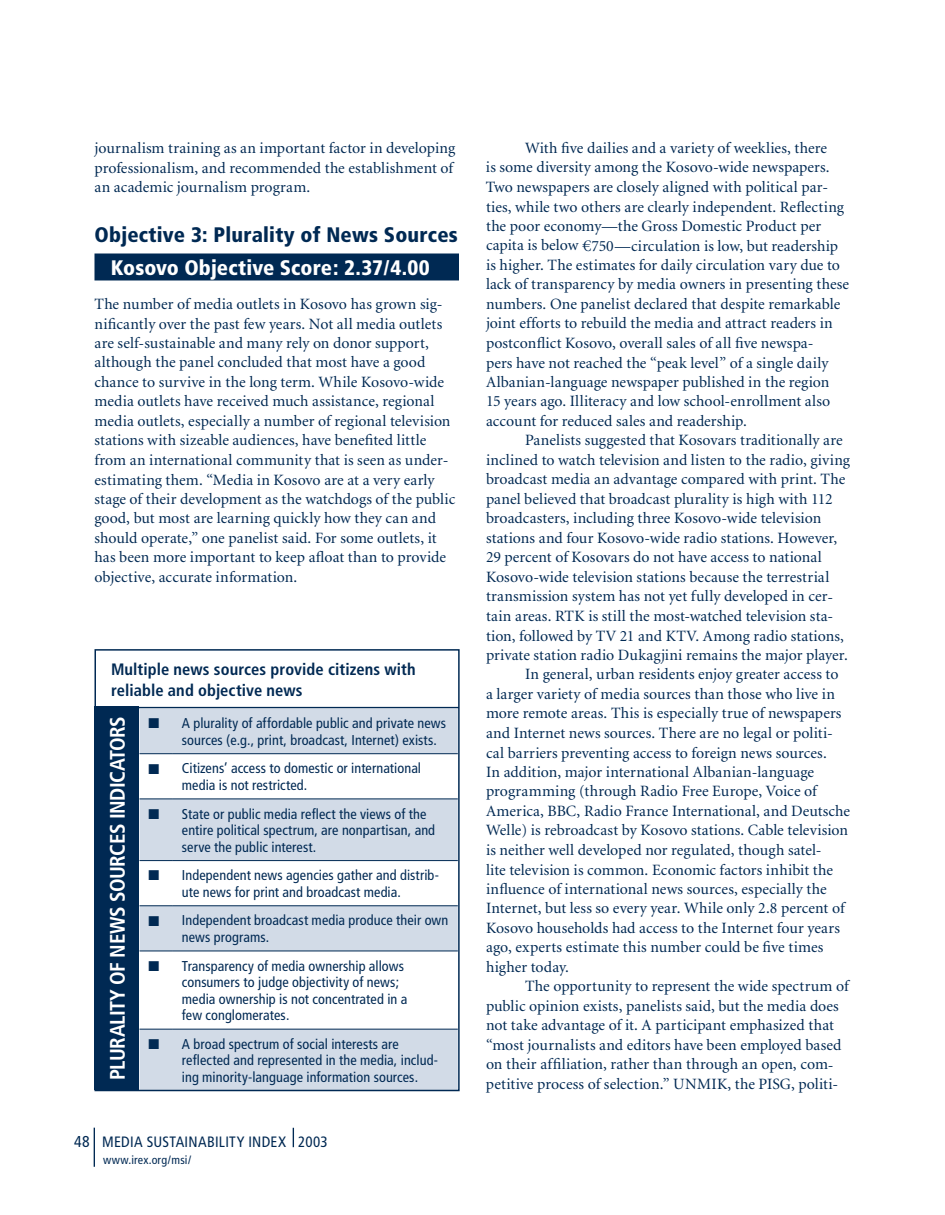
<style>
.page{position:relative;width:945px;height:1215px;background:#fff}
.page>*{position:absolute;margin:0;border:0;box-sizing:border-box;transform-origin:0 0}
.t1{font:900 condensed 21px "Frutiger";letter-spacing:.01em;color:#002953}
.t2{font:700 condensed 21px "Frutiger";letter-spacing:-.02em;color:#fff}
.t3{font:900 condensed 21px "Frutiger";letter-spacing:.005em;color:#fff}
.t4{font:700 condensed 16.5px/21px "Frutiger";letter-spacing:.005em;color:#002953}
.t5{font:15.75px/19.5px "Minion";letter-spacing:.005em;color:#002953}
.t6{font:condensed 15.75px "Frutiger";color:#002953}
.t7{font:condensed 15px "Frutiger";letter-spacing:.02em;color:#002953}
.t8{font:condensed 14.25px/16.5px "Frutiger";letter-spacing:.005em;color:#002953}
.t9{font:condensed 12px "Frutiger";letter-spacing:.01em;color:#002953}
.s1{font-family:"Euro Serif ITC"}
</style>
<div class="page">
<hr style="left:94px;top:1128px;width:1px;height:39px;background:#002953">
<svg style="left:293px;top:1128px;width:1px;height:19px"></svg>
<div style="left:94px;top:254px;width:365px;height:26px;background:#002953"></div>
<div style="left:95px;top:707px;width:45px;height:383px;background:#002953"></div>
<hr style="left:96px;top:707px;width:363px;height:1px;background:#002953">
<svg style="left:140px;top:709px;width:317px;height:379px;fill:#d2dbe7"></svg>
<hr style="left:140px;top:753px;width:33px;height:1px;background:#002953">
<hr style="left:173px;top:753px;width:285px;height:1px;background:#002953">
<hr style="left:140px;top:799px;width:33px;height:1px;background:#002953">
<hr style="left:173px;top:799px;width:285px;height:1px;background:#002953">
<hr style="left:140px;top:860px;width:33px;height:1px;background:#002953">
<hr style="left:173px;top:860px;width:285px;height:1px;background:#002953">
<hr style="left:140px;top:905px;width:33px;height:1px;background:#002953">
<hr style="left:173px;top:905px;width:285px;height:1px;background:#002953">
<hr style="left:140px;top:951px;width:33px;height:1px;background:#002953">
<hr style="left:173px;top:951px;width:285px;height:1px;background:#002953">
<hr style="left:140px;top:1029px;width:33px;height:1px;background:#002953">
<hr style="left:173px;top:1029px;width:285px;height:1px;background:#002953">
<div style="left:94px;top:649px;width:366px;height:442px;border:2px solid #002953"></div>
<p class="t5" style="left:94px;top:139px;width:362px">journalism training as an important factor in developing professionalism, and recommended the establishment of an academic journalism program.</p>
<h1 class="t1" style="left:94px;top:222px;width:365px">Objective 3: Plurality of News Sources</h1>
<h1 class="t3" style="left:111px;top:255px;width:320px">Kosovo Objective Score: 2.37/4.00</h1>
<p class="t5" style="left:94px;top:295px;width:362px">The number of media outlets in Kosovo has grown sig&shy;nificantly over the past few years. Not all media outlets are self-sustainable and many rely on donor support, although the panel concluded that most have a good chance to survive in the long term. While Kosovo-wide media outlets have received much assistance, regional media outlets, especially a number of regional television stations with sizeable audiences, have benefited little from an international community that is seen as under&shy;estimating them. “Media in Kosovo are at a very early stage of their development as the watchdogs of the public good, but most are learning quickly how they can and should operate,” one panelist said. For some outlets, it has been more important to keep afloat than to provide objective, accurate information.</p>
<p class="t4" style="left:111px;top:659px;width:306px">Multiple news sources provide citizens with reliable and objective news</p>
<h1 class="t2" style="left:105px;top:1080px;width:365px;rotate:-90deg">PLURALITY OF NEWS SOURCES INDICATORS</h1>
<p class="t8" style="left:182px;top:715px;width:266px;text-indent:-33px">■ A plurality of affordable public and private news sources (e.g., print, broadcast, Internet) exists.</p>
<p class="t8" style="left:182px;top:760px;width:241px;text-indent:-33px">■ Citizens’ access to domestic or international media is not restricted.</p>
<p class="t8" style="left:182px;top:805px;width:255px;text-indent:-33px">■ State or public media reflect the views of the entire political spectrum, are nonpartisan, and serve the public interest.</p>
<p class="t8" style="left:148px;top:867px;width:292px;text-align:center">■ Independent news agencies gather and distrib&shy;ute news for print and broadcast media.</p>
<p class="t8" style="left:182px;top:912px;width:268px;text-indent:-33px">■ Independent broadcast media produce their own news programs.</p>
<p class="t8" style="left:182px;top:958px;width:227px;text-indent:-33px">■ Transparency of media ownership allows consumers to judge objectivity of news; media ownership is not concentrated in a few conglomerates.</p>
<p class="t8" style="left:182px;top:1036px;width:258px;text-indent:-33px">■ A broad spectrum of social interests are reflected and represented in the media, includ&shy;ing minority-language information sources.</p>
<p class="t6" style="left:74px;top:1133px;width:17px">48</p>
<p class="t7" style="left:102px;top:1133px;width:227px">MEDIA SUSTAINABILITY INDEX 2003</p>
<p class="t9" style="left:103px;top:1153px;width:90px">www.irex.org/msi/</p>
<p class="t5" style="left:486px;top:139px;width:365px;text-indent:39px">With five dailies and a variety of weeklies, there<br>is some diversity among the Kosovo-wide newspapers.<br>Two newspapers are closely aligned with political par&shy;ties, while two others are clearly independent. Reflecting the poor economy—the Gross Domestic Product per capita is below <span class="s1">E</span>750—circulation is low, but readership is higher. The estimates for daily circulation vary due to lack of transparency by media owners in presenting these numbers. One panelist declared that despite remarkable joint efforts to rebuild the media and attract readers in postconflict Kosovo, overall sales of all five newspa-<br>pers have not reached the “peak level” of a single daily Albanian-language newspaper published in the region<br>15 years ago. Illiteracy and low school-enrollment also account for reduced sales and readership.</p>
<p class="t5" style="left:525px;top:431px;width:319px">Panelists suggested that Kosovars traditionally are</p>
<p class="t5" style="left:486px;top:451px;width:366px">inclined to watch television and listen to the radio, giving</p>
<p class="t5" style="left:486px;top:470px;width:361px">broadcast media an advantage compared with print. The</p>
<p class="t5" style="left:486px;top:490px;width:348px">panel believed that broadcast plurality is high with 112</p>
<p class="t5" style="left:486px;top:509px;width:337px">broadcasters, including three Kosovo-wide television</p>
<p class="t5" style="left:486px;top:529px;width:353px">stations and four Kosovo-wide radio stations. However,</p>
<p class="t5" style="left:486px;top:548px;width:337px">29 percent of Kosovars do not have access to national</p>
<p class="t5" style="left:486px;top:568px;width:345px">Kosovo-wide television stations because the terrestrial</p>
<p class="t5" style="left:486px;top:587px;width:349px">transmission system has not yet fully developed in cer-</p>
<p class="t5" style="left:486px;top:607px;width:349px">tain areas. RTK is still the most-watched television sta-</p>
<p class="t5" style="left:486px;top:626px;width:360px">tion, followed by TV 21 and KTV. Among radio stations,</p>
<p class="t5" style="left:486px;top:646px;width:363px">private station radio Dukagjini remains the major player.</p>
<p class="t5" style="left:525px;top:665px;width:315px">In general, urban residents enjoy greater access to</p>
<p class="t5" style="left:486px;top:685px;width:350px">a larger variety of media sources than those who live in</p>
<p class="t5" style="left:486px;top:704px;width:357px">more remote areas. This is especially true of newspapers</p>
<p class="t5" style="left:486px;top:724px;width:348px">and Internet news sources. There are no legal or politi-</p>
<p class="t5" style="left:486px;top:743px;width:342px">cal barriers preventing access to foreign news sources.</p>
<p class="t5" style="left:486px;top:763px;width:330px">In addition, major international Albanian-language</p>
<p class="t5" style="left:486px;top:782px;width:332px">programming (through Radio Free Europe, Voice of</p>
<p class="t5" style="left:486px;top:802px;width:366px">America, BBC, Radio France International, and Deutsche</p>
<p class="t5" style="left:486px;top:821px;width:364px">Welle) is rebroadcast by Kosovo stations. Cable television</p>
<p class="t5" style="left:486px;top:841px;width:337px">is neither well developed nor regulated, though satel-</p>
<p class="t5" style="left:486px;top:860px;width:349px">lite television is common. Economic factors inhibit the</p>
<p class="t5" style="left:486px;top:880px;width:342px">influence of international news sources, especially the</p>
<p class="t5" style="left:486px;top:899px;width:360px">Internet, but less so every year. While only 2.8 percent of</p>
<p class="t5" style="left:486px;top:919px;width:356px">Kosovo households had access to the Internet four years</p>
<p class="t5" style="left:486px;top:938px;width:339px">ago, experts estimate this number could be five times</p>
<p class="t5" style="left:486px;top:958px;width:85px">higher today.</p>
<p class="t5" style="left:525px;top:977px;width:325px">The opportunity to represent the wide spectrum of</p>
<p class="t5" style="left:486px;top:997px;width:354px">public opinion exists, panelists said, but the media does</p>
<p class="t5" style="left:486px;top:1016px;width:349px">not take advantage of it. A participant emphasized that</p>
<p class="t5" style="left:486px;top:1036px;width:357px">“most journalists and editors have been employed based</p>
<p class="t5" style="left:486px;top:1055px;width:349px">on their affiliation, rather than through an open, com-</p>
<p class="t5" style="left:486px;top:1075px;width:354px">petitive process of selection.” UNMIK, the PISG, politi-</p>
</div>
